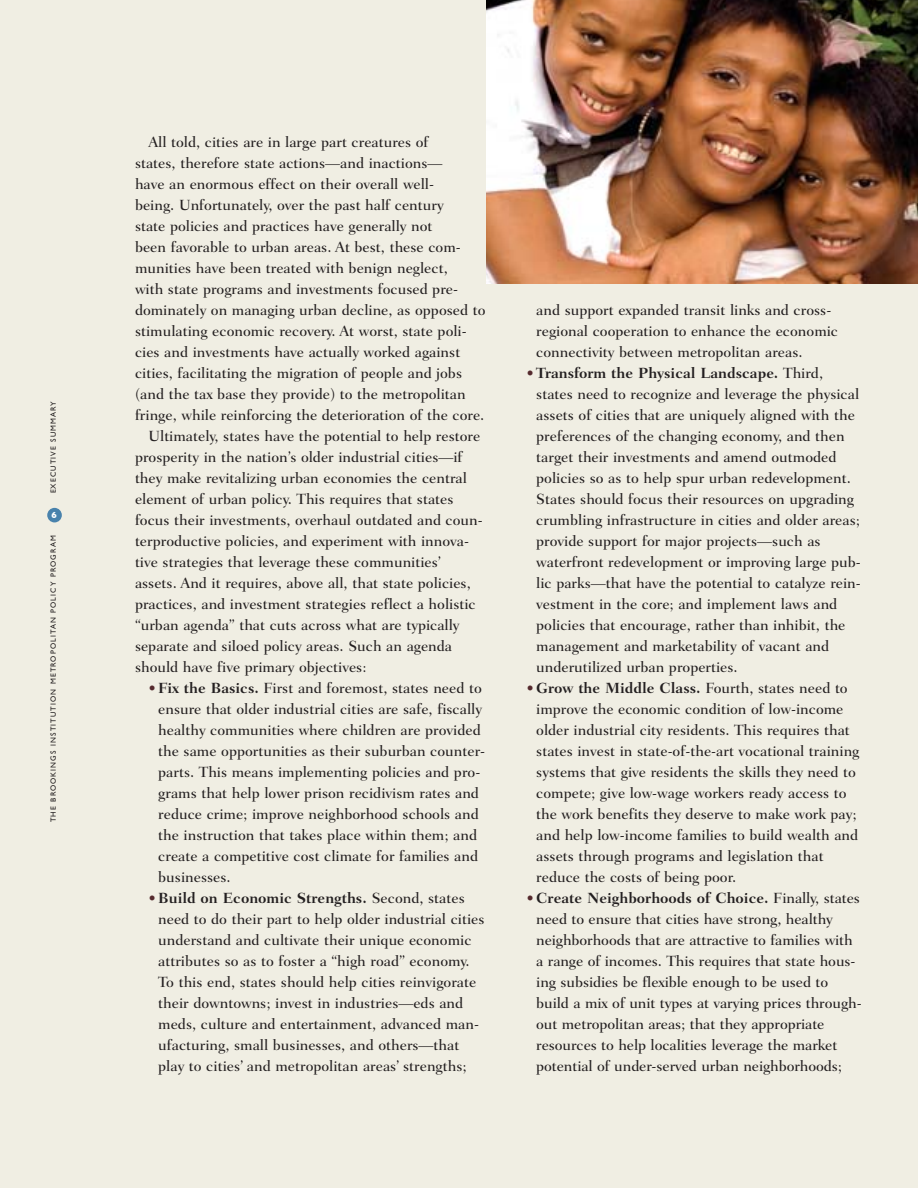
<style>
.page{position:relative;width:918px;height:1188px;background:#fff}
.page>*{position:absolute;margin:0;border:0;box-sizing:border-box;transform-origin:0 0}
.t1{font:500 15px/21px "Fairfield LH";color:#231f20}
.t2{font:700 9px "Gill Sans";color:#fff}
.t3{font:7.5px "Gill Sans";letter-spacing:.15em;color:#231f20}
.s1{font-family:"Gill Sans";font-weight:700;color:#552a2e}
.s2{font-weight:700}
</style>
<div class="page">
<div style="left:0;top:0;width:918px;height:1187px;background:#f0eee3"></div>
<div style="left:47px;top:508px;width:15px;height:14px;background:#4982ac;border-radius:50%"></div>
<img style="left:486px;top:0;width:432px;height:283px">
<p class="t3" style="left:49px;top:493px;width:94px;rotate:-90deg">EXECUTIVE SUMMARY</p>
<p class="t2" style="left:52px;top:509px;width:7px">6</p>
<p class="t3" style="left:49px;top:822px;width:288px;rotate:-90deg">THE BROOKINGS INSTITUTION METROPOLITAN POLICY PROGRAM</p>
<p class="t1" style="left:148px;top:133px;width:282px">All told, cities are in large part creatures of</p>
<p class="t1" style="left:135px;top:154px;width:309px">states, therefore state actions—and inactions—</p>
<p class="t1" style="left:135px;top:175px;width:301px">have an enormous effect on their overall well-</p>
<p class="t1" style="left:135px;top:196px;width:310px">being. Unfortunately, over the past half century</p>
<p class="t1" style="left:135px;top:217px;width:299px">state policies and practices have generally not</p>
<p class="t1" style="left:135px;top:238px;width:327px">been favorable to urban areas. At best, these com-</p>
<p class="t1" style="left:135px;top:259px;width:314px">munities have been treated with benign neglect,</p>
<p class="t1" style="left:135px;top:280px;width:325px">with state programs and investments focused pre-</p>
<p class="t1" style="left:135px;top:301px;width:352px">dominately on managing urban decline, as opposed to</p>
<p class="t1" style="left:135px;top:322px;width:333px">stimulating economic recovery. At worst, state poli-</p>
<p class="t1" style="left:135px;top:343px;width:327px">cies and investments have actually worked against</p>
<p class="t1" style="left:135px;top:364px;width:329px">cities, facilitating the migration of people and jobs</p>
<p class="t1" style="left:135px;top:385px;width:332px">(and the tax base they provide) to the metropolitan</p>
<p class="t1" style="left:135px;top:406px;width:351px">fringe, while reinforcing the deterioration of the core.</p>
<p class="t1" style="left:148px;top:427px;width:333px">Ultimately, states have the potential to help restore</p>
<p class="t1" style="left:135px;top:448px;width:329px">prosperity in the nation’s older industrial cities—if</p>
<p class="t1" style="left:135px;top:469px;width:334px">they make revitalizing urban economies the central</p>
<p class="t1" style="left:135px;top:490px;width:320px">element of urban policy. This requires that states</p>
<p class="t1" style="left:135px;top:511px;width:349px">focus their investments, overhaul outdated and coun-</p>
<p class="t1" style="left:135px;top:532px;width:336px">terproductive policies, and experiment with innova-</p>
<p class="t1" style="left:135px;top:553px;width:308px">tive strategies that leverage these communities’</p>
<p class="t1" style="left:135px;top:574px;width:337px">assets. And it requires, above all, that state policies,</p>
<p class="t1" style="left:135px;top:595px;width:342px">practices, and investment strategies reflect a holistic</p>
<p class="t1" style="left:135px;top:616px;width:326px">“urban agenda” that cuts across what are typically</p>
<p class="t1" style="left:135px;top:637px;width:319px">separate and siloed policy areas. Such an agenda</p>
<p class="t1" style="left:135px;top:658px;width:233px">should have five primary objectives:</p>
<p class="t1" style="left:158px;top:679px;width:329px;text-indent:-10px"><span class="s1">•</span><span class="s2">Fix the Basics.</span> First and foremost, states need to ensure that older industrial cities are safe, fiscally healthy communities where children are provided the same opportunities as their suburban counter&shy;parts. This means implementing policies and pro&shy;grams that help lower prison recidivism rates and reduce crime; improve neighborhood schools and the instruction that takes place within them; and create a competitive cost climate for families and businesses.</p>
<p class="t1" style="left:158px;top:889px;width:328px;text-indent:-10px"><span class="s1">•</span> <span class="s2">Build on Economic Strengths.</span> Second, states need to do their part to help older industrial cities understand and cultivate their unique economic attributes so as to foster a “high road” economy.<br>To this end, states should help cities reinvigorate their downtowns; invest in industries—eds and meds, culture and entertainment, advanced man&shy;ufacturing, small businesses, and others—that play to cities’ and metropolitan areas’ strengths;</p>
<p class="t1" style="left:536px;top:301px;width:303px">and support expanded transit links and cross&shy;regional cooperation to enhance the economic connectivity between metropolitan areas.</p>
<p class="t1" style="left:536px;top:364px;width:326px;text-indent:-10px"><span class="s1">•</span><span class="s2">Transform the Physical Landscape.</span> Third, states need to recognize and leverage the physical assets of cities that are uniquely aligned with the preferences of the changing economy, and then target their investments and amend outmoded policies so as to help spur urban redevelopment.<br>States should focus their resources on upgrading crumbling infrastructure in cities and older areas; provide support for major projects—such as waterfront redevelopment or improving large pub&shy;lic parks—that have the potential to catalyze rein&shy;vestment in the core; and implement laws and policies that encourage, rather than inhibit, the management and marketability of vacant and underutilized urban properties.</p>
<p class="t1" style="left:536px;top:679px;width:325px;text-indent:-10px"><span class="s1">•</span><span class="s2">Grow the Middle Class.</span> Fourth, states need to improve the economic condition of low-income older industrial city residents. This requires that states invest in state-of-the-art vocational training systems that give residents the skills they need to compete; give low-wage workers ready access to the work benefits they deserve to make work pay; and help low-income families to build wealth and assets through programs and legislation that reduce the costs of being poor.</p>
<p class="t1" style="left:536px;top:889px;width:327px;text-indent:-10px"><span class="s1">•</span><span class="s2">Create Neighborhoods of Choice.</span> Finally, states need to ensure that cities have strong, healthy neighborhoods that are attractive to families with a range of incomes. This requires that state hous&shy;ing subsidies be flexible enough to be used to build a mix of unit types at varying prices through&shy;out metropolitan areas; that they appropriate resources to help localities leverage the market potential of under-served urban neighborhoods;</p>
</div>
